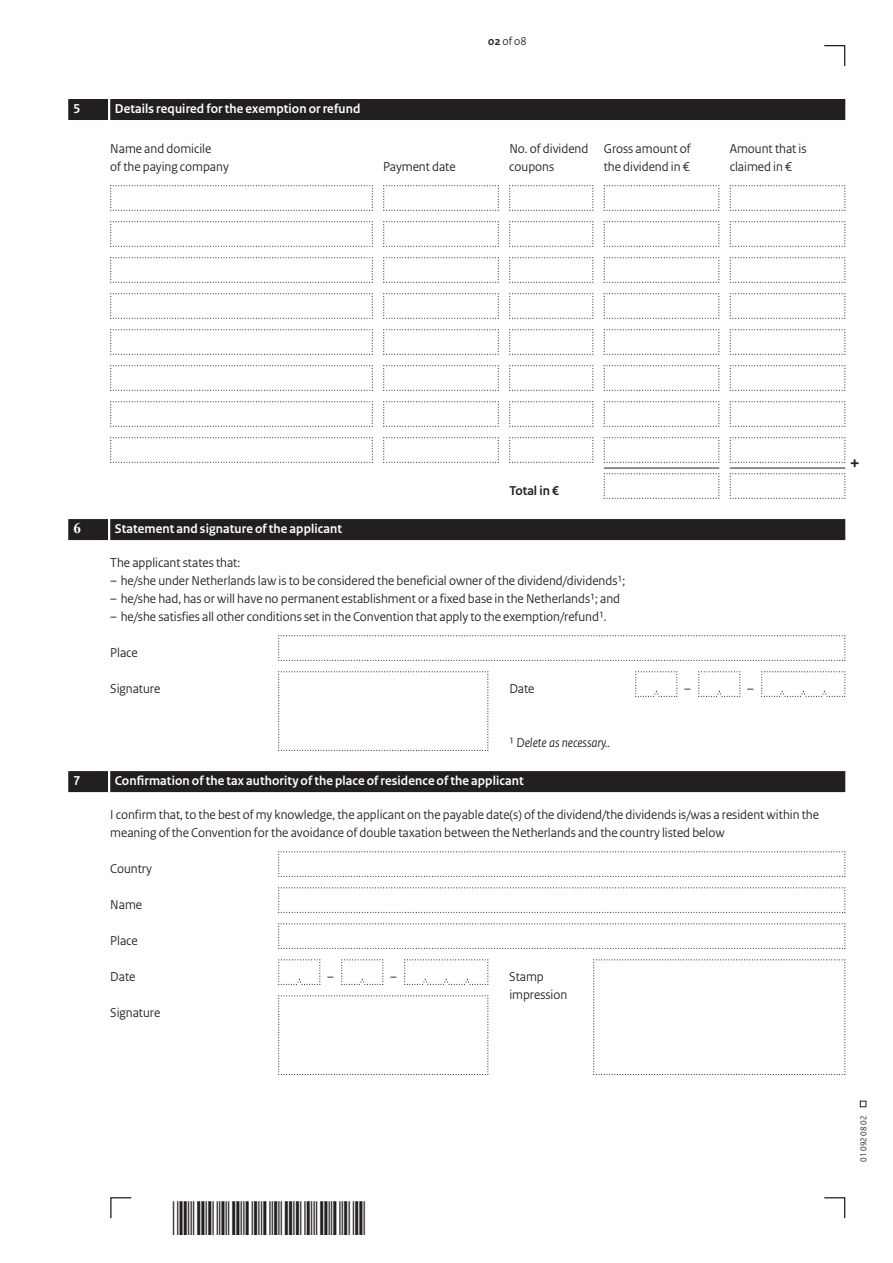
<style>
.page{position:relative;width:893px;height:1263px;background:#fff}
.page>*{position:absolute;margin:0;border:0;box-sizing:border-box;transform-origin:0 0}
.t1{font:700 19.5px "Rijksoverheid Sans Heading";color:#231f20}
.t2{font:700 15px "Times New Roman";color:#fff}
.t3{font:13.5px/18px "Rijksoverheid Sans Heading";color:#231f20}
.t4{font:700 13.5px "Rijksoverheid Sans Heading";letter-spacing:.01em;color:#fff}
.t5{font:italic 13.5px "Rijksoverheid Sans Heading";color:#231f20}
.t6{font:700 13.5px "Rijksoverheid Sans Heading";color:#231f20}
.t7{font:12px "Rijksoverheid Sans Heading";color:#231f20}
.t8{font:9px "Rijksoverheid Sans Heading";color:#231f20}
.s1{font-weight:700}
.s2{font-style:normal}
</style>
<div class="page">
<svg style="left:824px;top:1197px;width:22px;height:22px"></svg>
<svg style="left:110px;top:1197px;width:22px;height:22px"></svg>
<svg style="left:860px;top:1101px;width:6px;height:6px"></svg>
<svg style="left:824px;top:45px;width:22px;height:21px"></svg>
<div style="left:110px;top:99px;width:735px;height:21px;background:#231f20"></div>
<div style="left:68px;top:99px;width:40px;height:21px;background:#231f20"></div>
<div style="left:110px;top:519px;width:735px;height:21px;background:#231f20"></div>
<div style="left:68px;top:519px;width:40px;height:21px;background:#231f20"></div>
<div style="left:110px;top:771px;width:735px;height:21px;background:#231f20"></div>
<div style="left:68px;top:771px;width:40px;height:21px;background:#231f20"></div>
<svg style="left:110px;top:185px;width:263px;height:26px"></svg>
<svg style="left:383px;top:185px;width:116px;height:26px"></svg>
<svg style="left:509px;top:185px;width:85px;height:26px"></svg>
<svg style="left:603px;top:185px;width:117px;height:26px"></svg>
<svg style="left:729px;top:185px;width:117px;height:26px"></svg>
<svg style="left:110px;top:221px;width:263px;height:26px"></svg>
<svg style="left:383px;top:221px;width:116px;height:26px"></svg>
<svg style="left:509px;top:221px;width:85px;height:26px"></svg>
<svg style="left:603px;top:221px;width:117px;height:26px"></svg>
<svg style="left:729px;top:221px;width:117px;height:26px"></svg>
<svg style="left:110px;top:257px;width:263px;height:26px"></svg>
<svg style="left:383px;top:257px;width:116px;height:26px"></svg>
<svg style="left:509px;top:257px;width:85px;height:26px"></svg>
<svg style="left:603px;top:257px;width:117px;height:26px"></svg>
<svg style="left:729px;top:257px;width:117px;height:26px"></svg>
<svg style="left:110px;top:293px;width:263px;height:26px"></svg>
<svg style="left:383px;top:293px;width:116px;height:26px"></svg>
<svg style="left:509px;top:293px;width:85px;height:26px"></svg>
<svg style="left:603px;top:293px;width:117px;height:26px"></svg>
<svg style="left:729px;top:293px;width:117px;height:26px"></svg>
<svg style="left:110px;top:329px;width:263px;height:26px"></svg>
<svg style="left:383px;top:329px;width:116px;height:26px"></svg>
<svg style="left:509px;top:329px;width:85px;height:26px"></svg>
<svg style="left:603px;top:329px;width:117px;height:26px"></svg>
<svg style="left:729px;top:329px;width:117px;height:26px"></svg>
<svg style="left:110px;top:365px;width:263px;height:26px"></svg>
<svg style="left:383px;top:365px;width:116px;height:26px"></svg>
<svg style="left:509px;top:365px;width:85px;height:26px"></svg>
<svg style="left:603px;top:365px;width:117px;height:26px"></svg>
<svg style="left:729px;top:365px;width:117px;height:26px"></svg>
<svg style="left:110px;top:401px;width:263px;height:26px"></svg>
<svg style="left:383px;top:401px;width:116px;height:26px"></svg>
<svg style="left:509px;top:401px;width:85px;height:26px"></svg>
<svg style="left:603px;top:401px;width:117px;height:26px"></svg>
<svg style="left:729px;top:401px;width:117px;height:26px"></svg>
<svg style="left:110px;top:437px;width:263px;height:26px"></svg>
<svg style="left:383px;top:437px;width:116px;height:26px"></svg>
<svg style="left:509px;top:437px;width:85px;height:26px"></svg>
<svg style="left:603px;top:437px;width:117px;height:26px"></svg>
<svg style="left:729px;top:437px;width:117px;height:26px"></svg>
<hr style="left:604px;top:468px;width:115px;height:1px;background:#231f20">
<hr style="left:730px;top:468px;width:115px;height:1px;background:#231f20">
<svg style="left:603px;top:473px;width:117px;height:26px"></svg>
<svg style="left:729px;top:473px;width:117px;height:26px"></svg>
<svg style="left:278px;top:635px;width:568px;height:26px"></svg>
<svg style="left:635px;top:671px;width:43px;height:26px"></svg>
<svg style="left:698px;top:671px;width:43px;height:26px"></svg>
<svg style="left:761px;top:671px;width:85px;height:26px"></svg>
<svg style="left:278px;top:671px;width:211px;height:80px"></svg>
<svg style="left:278px;top:851px;width:568px;height:26px"></svg>
<svg style="left:278px;top:887px;width:568px;height:26px"></svg>
<svg style="left:278px;top:923px;width:568px;height:26px"></svg>
<svg style="left:278px;top:959px;width:43px;height:26px"></svg>
<svg style="left:341px;top:959px;width:43px;height:26px"></svg>
<svg style="left:404px;top:959px;width:85px;height:26px"></svg>
<svg style="left:278px;top:995px;width:211px;height:80px"></svg>
<svg style="left:593px;top:959px;width:253px;height:116px"></svg>
<p class="t7" style="left:488px;top:34px;width:40px"><span class="s1">02</span> of 08</p>
<p class="t4" style="left:74px;top:101px;width:8px">5</p>
<p class="t4" style="left:115px;top:101px;width:247px">Details required for the exemption or refund</p>
<p class="t3" style="left:110px;top:140px;width:103px">Name and domicile</p>
<p class="t3" style="left:509px;top:140px;width:183px">No. of dividend Gross amount of</p>
<p class="t3" style="left:730px;top:140px;width:78px">Amount that is</p>
<p class="t3" style="left:110px;top:158px;width:120px">of the paying company</p>
<p class="t3" style="left:383px;top:158px;width:74px">Payment date</p>
<p class="t3" style="left:509px;top:158px;width:46px">coupons</p>
<p class="t3" style="left:604px;top:158px;width:87px">the dividend in €</p>
<p class="t3" style="left:730px;top:158px;width:64px">claimed in €</p>
<p class="t6" style="left:509px;top:483px;width:51px">Total in €</p>
<p class="t2" style="left:74px;top:518px;width:9px">6</p>
<p class="t4" style="left:115px;top:521px;width:229px">Statement and signature of the applicant</p>
<p class="t3" style="left:110px;top:554px;width:131px">The applicant states that:</p>
<p class="t3" style="left:110px;top:572px;width:516px">– he/she under Netherlands law is to be considered the beneficial owner of the dividend/dividends1;</p>
<p class="t3" style="left:110px;top:590px;width:511px">– he/she had, has or will have no permanent establishment or a fixed base in the Netherlands1; and</p>
<p class="t3" style="left:110px;top:608px;width:498px">– he/she satisfies all other conditions set in the Convention that apply to the exemption/refund1.</p>
<p class="t3" style="left:110px;top:644px;width:29px">Place</p>
<p class="t3" style="left:110px;top:680px;width:52px">Signature</p>
<p class="t3" style="left:509px;top:680px;width:27px">Date</p>
<p class="t3" style="left:684px;top:680px;width:8px">–</p>
<p class="t3" style="left:747px;top:680px;width:8px">–</p>
<p class="t5" style="left:509px;top:735px;width:102px"><span class="s2">1</span> Delete as necessary..</p>
<p class="t4" style="left:74px;top:773px;width:8px">7</p>
<p class="t4" style="left:115px;top:773px;width:410px">Confirmation of the tax authority of the place of residence of the applicant</p>
<p class="t3" style="left:110px;top:806px;width:710px">I confirm that, to the best of my knowledge, the applicant on the payable date(s) of the dividend/the dividends is/was a resident within the meaning of the Convention for the avoidance of double taxation between the Netherlands and the country listed below</p>
<p class="t3" style="left:110px;top:860px;width:43px">Country</p>
<p class="t3" style="left:110px;top:896px;width:33px">Name</p>
<p class="t3" style="left:110px;top:932px;width:29px">Place</p>
<p class="t3" style="left:110px;top:968px;width:27px">Date</p>
<p class="t3" style="left:327px;top:968px;width:8px">–</p>
<p class="t3" style="left:390px;top:968px;width:8px">–</p>
<p class="t3" style="left:509px;top:968px;width:60px">Stamp impression</p>
<p class="t3" style="left:110px;top:1004px;width:52px">Signature</p>
<h1 class="t1" style="left:850px;top:451px;width:12px">+</h1>
<p class="t8" style="left:858px;top:1161px;width:47px;rotate:-90deg">01 092 08 02</p>
</div>
